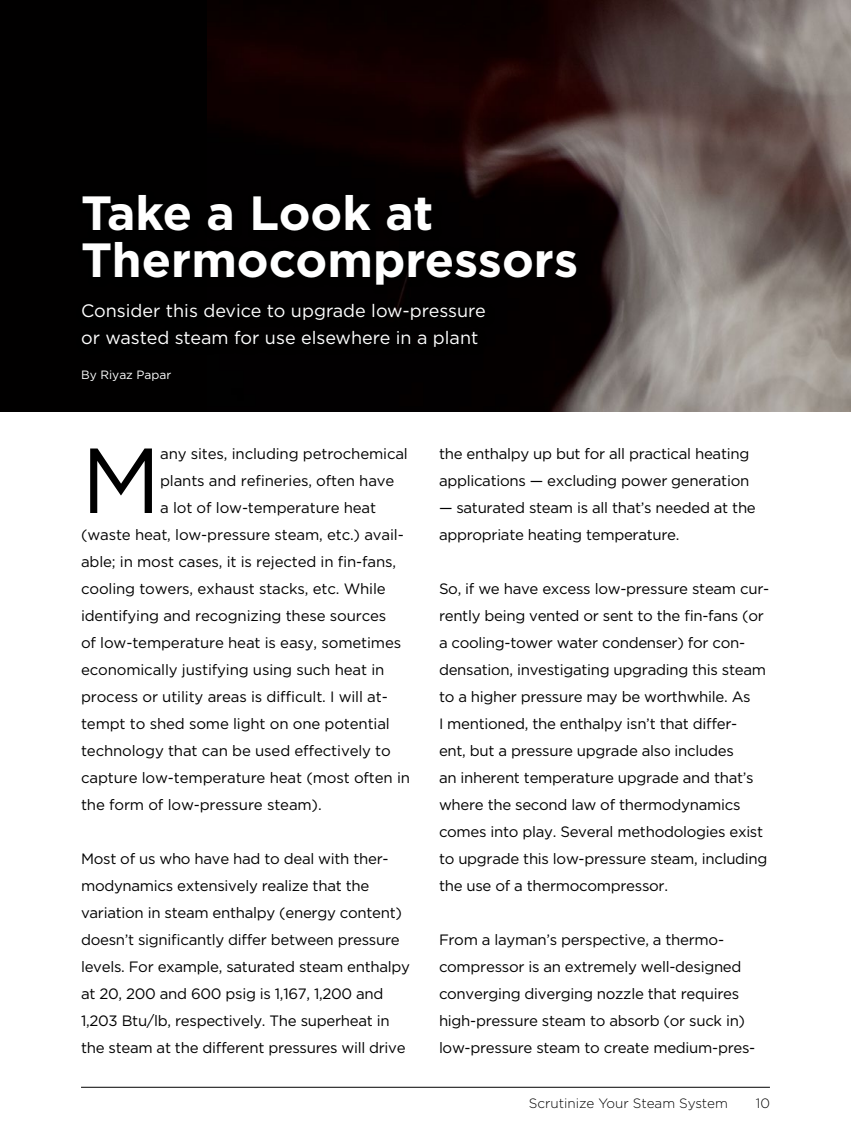
<style>
.page{position:relative;width:851px;height:1134px;background:#fff}
.page>*{position:absolute;margin:0;border:0;box-sizing:border-box;transform-origin:0 0}
.t1{font:92.1px "Gotham";color:#000}
.t2{font:700 48px/46.5px "Gotham";color:#fff}
.t3{font:18px/27px "Gotham";color:#fff}
.t4{font:15px/27px "Gotham";letter-spacing:-.02em;color:#000}
.t5{font:300 13.5px "Gotham";color:#000}
.t6{font:12px "Gotham";color:#fff}
</style>
<div class="page">
<hr style="left:81px;top:1087px;width:689px;height:1px;background:#000">
<div style="left:0;top:0;width:850px;height:411px;background:#010000"></div>
<img style="left:207px;top:0;width:643px;height:411px">
<div style="left:76px;top:189px;width:511px;height:168px;background:#000"></div>
<h2 class="t2" style="left:81px;top:190px;width:498px">Take a Look at<br>Thermocompressors</h2>
<p class="t3" style="left:81px;top:297px;width:406px">Consider this device to upgrade low-pressure or wasted steam for use elsewhere in a plant</p>
<p class="t6" style="left:81px;top:367px;width:92px">By Riyaz Papar</p>
<h1 class="t1" style="left:81px;top:421px;width:81px">M</h1>
<p class="t4" style="left:160px;top:440px;width:249px">any sites, including petrochemical</p>
<p class="t4" style="left:160px;top:467px;width:236px">plants and refineries, often have</p>
<p class="t4" style="left:160px;top:494px;width:217px">a lot of low-temperature heat</p>
<p class="t4" style="left:81px;top:521px;width:324px">(waste heat, low-pressure steam, etc.) avail-</p>
<p class="t4" style="left:81px;top:548px;width:317px">able; in most cases, it is rejected in fin-fans,</p>
<p class="t4" style="left:81px;top:575px;width:306px">cooling towers, exhaust stacks, etc. While</p>
<p class="t4" style="left:81px;top:602px;width:307px">identifying and recognizing these sources</p>
<p class="t4" style="left:81px;top:629px;width:322px">of low-temperature heat is easy, sometimes</p>
<p class="t4" style="left:81px;top:656px;width:305px">economically justifying using such heat in</p>
<p class="t4" style="left:81px;top:683px;width:308px">process or utility areas is difficult. I will at-</p>
<p class="t4" style="left:81px;top:710px;width:310px">tempt to shed some light on one potential</p>
<p class="t4" style="left:81px;top:737px;width:311px">technology that can be used effectively to</p>
<p class="t4" style="left:81px;top:764px;width:330px">capture low-temperature heat (most often in</p>
<p class="t4" style="left:81px;top:791px;width:242px">the form of low-pressure steam).</p>
<p class="t4" style="left:81px;top:845px;width:330px">Most of us who have had to deal with ther&shy;modynamics extensively realize that the variation in steam enthalpy (energy content) doesn’t significantly differ between pressure levels. For example, saturated steam enthalpy at 20, 200 and 600 psig is 1,167, 1,200 and 1,203 Btu/lb, respectively. The superheat in the steam at the different pressures will drive</p>
<p class="t4" style="left:439px;top:440px;width:312px">the enthalpy up but for all practical heating applications — excluding power generation</p>
<p class="t4" style="left:439px;top:494px;width:318px">— saturated steam is all that’s needed at the appropriate heating temperature.</p>
<p class="t4" style="left:439px;top:575px;width:332px">So, if we have excess low-pressure steam cur&shy;rently being vented or sent to the fin-fans (or a cooling-tower water condenser) for con&shy;densation, investigating upgrading this steam to a higher pressure may be worthwhile. As<br>I mentioned, the enthalpy isn’t that differ-<br>ent, but a pressure upgrade also includes<br>an inherent temperature upgrade and that’s where the second law of thermodynamics comes into play. Several methodologies exist to upgrade this low-pressure steam, including the use of a thermocompressor.</p>
<p class="t4" style="left:439px;top:926px;width:318px">From a layman’s perspective, a thermo&shy;compressor is an extremely well-designed converging diverging nozzle that requires high-pressure steam to absorb (or suck in) low-pressure steam to create medium-pres-</p>
<p class="t5" style="left:528px;top:1095px;width:201px">Scrutinize Your Steam System</p>
<p class="t5" style="left:755px;top:1095px;width:16px">10</p>
</div>
